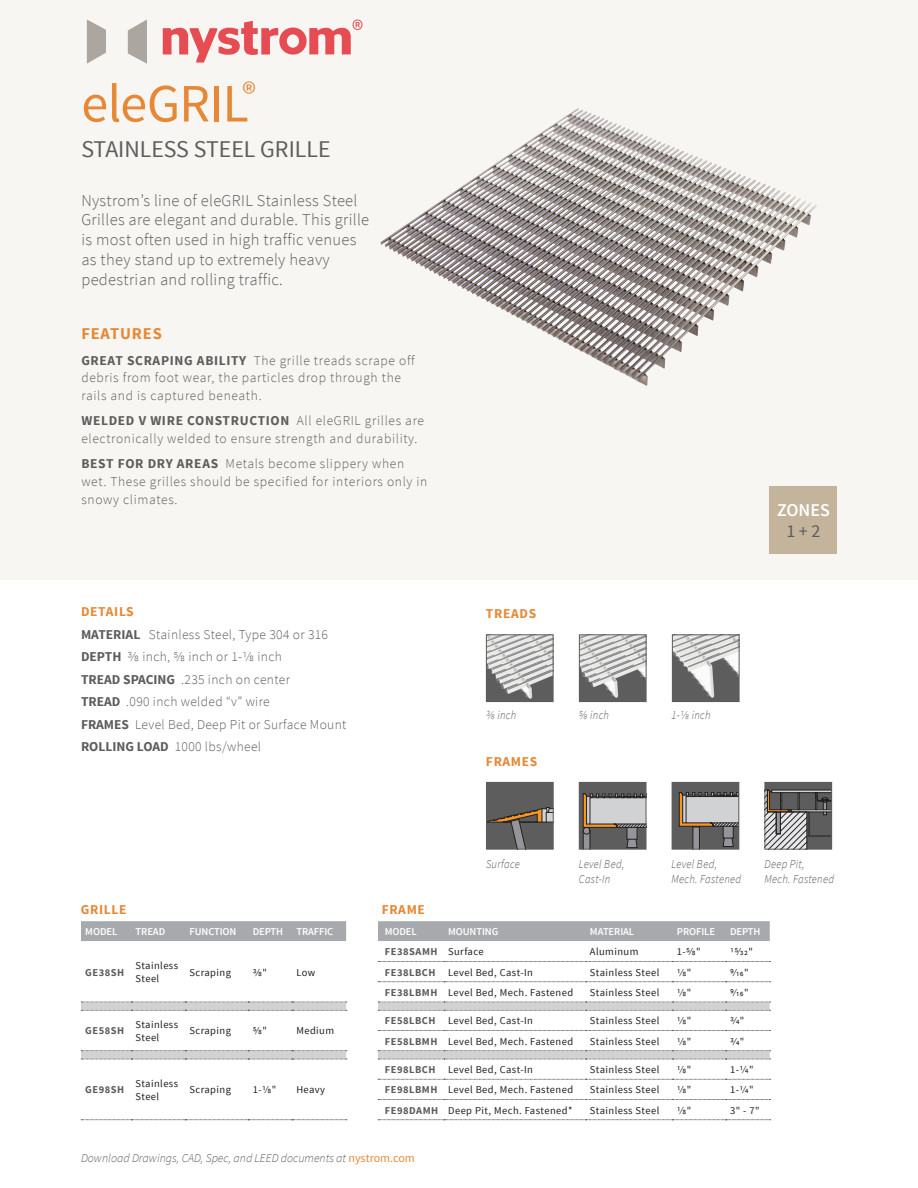
<style>
.page{position:relative;width:918px;height:1188px;background:#fff}
.page>*{position:absolute;margin:0;border:0;box-sizing:border-box;transform-origin:0 0}
.t1{font:54px "Source Sans Pro";letter-spacing:-.015em;color:#e68835}
.t2{font:24px "Source Sans Pro";color:#5d5d5d}
.t3{font:600 18px "Source Sans Pro";color:#fff}
.t4{font:18px "Source Sans Pro";color:#5d5d5d}
.t5{font:300 16.5px/19.8px "Source Sans Pro";letter-spacing:.02em;color:#5d5d5d}
.t6{font:700 16.5px "Source Sans Pro";letter-spacing:.05em;color:#e68835}
.t7{font:300 13.5px/18px "Source Sans Pro";letter-spacing:.05em;color:#5d5d5d}
.t8{font:300 13.5px/22.5px "Source Sans Pro";letter-spacing:.025em;color:#5d5d5d}
.t9{font:700 13.5px "Source Sans Pro";letter-spacing:.05em;color:#e68835}
.t10{font:italic 300 12px/14.4px "Source Sans Pro";letter-spacing:.025em;color:#57585a;scale:.9 1}
.t11{font:italic 300 12px "Source Sans Pro";color:#5d5d5d}
.t12{font:10.5px/12.6px "Source Sans Pro";letter-spacing:.04em;color:#231f20}
.t13{font:600 10.5px "Source Sans Pro";letter-spacing:-.01em;color:#fff}
.t14{font:700 10.5px "Source Sans Pro";letter-spacing:.05em;color:#5d5d5d}
.s1{font-weight:700}
.s2{font-weight:700;color:#e68835}
.s3{font-weight:400;color:#231f20}
.s4{font-weight:700;color:#5d5d5d}
.s5{font-weight:400;font-style:normal;color:#e68835}
</style>
<div class="page">
<div style="left:0;top:0;width:918px;height:580px;background:#f7f6f3"></div>
<img style="left:380px;top:108px;width:308px;height:278px">
<div style="left:486px;top:635px;width:67px;height:67px;background:#5d5d5d"></div>
<img style="left:488px;top:636px;width:64px;height:62px">
<div style="left:486px;top:634px;width:68px;height:68px;border:1px solid #5d5d5d"></div>
<div style="left:579px;top:635px;width:67px;height:67px;background:#5d5d5d"></div>
<img style="left:581px;top:636px;width:63px;height:62px">
<div style="left:579px;top:634px;width:67px;height:68px;border:1px solid #5d5d5d"></div>
<div style="left:672px;top:635px;width:67px;height:67px;background:#5d5d5d"></div>
<img style="left:674px;top:636px;width:64px;height:62px">
<div style="left:672px;top:634px;width:68px;height:68px;border:1px solid #5d5d5d"></div>
<div style="left:486px;top:782px;width:67px;height:67px;background:#5d5d5d"></div>
<svg style="left:488px;top:807px;width:64px;height:41px"></svg>
<div style="left:486px;top:782px;width:68px;height:68px;border:1px solid #5d5d5d"></div>
<div style="left:579px;top:782px;width:67px;height:67px;background:#5d5d5d"></div>
<svg style="left:583px;top:793px;width:61px;height:55px"></svg>
<div style="left:579px;top:782px;width:67px;height:68px;border:1px solid #5d5d5d"></div>
<div style="left:672px;top:782px;width:67px;height:67px;background:#5d5d5d"></div>
<svg style="left:679px;top:792px;width:61px;height:57px"></svg>
<div style="left:672px;top:782px;width:67px;height:68px;border:1px solid #5d5d5d"></div>
<div style="left:765px;top:782px;width:67px;height:67px;background:linear-gradient(to right,#5d5d5d,#5d5d5d)"></div>
<svg style="left:767px;top:790px;width:63px;height:58px;background:#7b7979"></svg>
<div style="left:765px;top:782px;width:67px;height:68px;border:1px solid #5d5d5d"></div>
<div style="left:81px;top:921px;width:265px;height:20px;background:#a8a9ad"></div>
<svg style="left:81px;top:1001px;width:265px;height:1px"></svg>
<svg style="left:81px;top:1119px;width:266px;height:1px"></svg>
<svg style="left:81px;top:1002px;width:266px;height:58px"></svg>
<div style="left:378px;top:921px;width:392px;height:20px;background:#a8a9ad"></div>
<svg style="left:378px;top:982px;width:392px;height:97px"></svg>
<svg style="left:378px;top:961px;width:393px;height:1px"></svg>
<svg style="left:378px;top:1099px;width:393px;height:1px"></svg>
<svg style="left:378px;top:981px;width:393px;height:1px"></svg>
<svg style="left:378px;top:1079px;width:393px;height:1px"></svg>
<svg style="left:378px;top:1002px;width:393px;height:58px"></svg>
<svg style="left:378px;top:1119px;width:393px;height:1px"></svg>
<div style="left:770px;top:486px;width:67px;height:67px;background:#c3b49b"></div>
<svg style="left:87px;top:19px;width:19px;height:45px"></svg>
<svg style="left:128px;top:19px;width:19px;height:45px"></svg>
<svg style="left:163px;top:20px;width:200px;height:43px"></svg>
<h1 class="t1" style="left:81px;top:70px;width:176px">eleGRIL<sup>®</sup></h1>
<h2 class="t2" style="left:81px;top:134px;width:251px">STAINLESS STEEL GRILLE</h2>
<h3 class="t5" style="left:81px;top:190px;width:289px">Nystrom’s line of eleGRIL Stainless Steel Grilles are elegant and durable. This grille is most often used in high traffic venues as they stand up to extremely heavy pedestrian and rolling traffic.</h3>
<h3 class="t6" style="left:81px;top:323px;width:82px">FEATURES</h3>
<p class="t7" style="left:81px;top:351px;width:335px"><span class="s1">GREAT SCRAPING ABILITY</span> The grille treads scrape off debris from foot wear, the particles drop through the rails and is captured beneath.</p>
<p class="t7" style="left:81px;top:412px;width:344px"><span class="s1">WELDED V WIRE CONSTRUCTION</span> All eleGRIL grilles are electronically welded to ensure strength and durability.</p>
<p class="t7" style="left:81px;top:455px;width:348px"><span class="s1">BEST FOR DRY AREAS</span> Metals become slippery when wet. These grilles should be specified for interiors only in snowy climates.</p>
<p class="t8" style="left:81px;top:601px;width:267px"><span class="s2">DETAILS<br></span><span class="s1">MATERIAL</span> Stainless Steel, Type 304 or 316<br><span class="s1">DEPTH</span> 3/8 inch, 5/8 inch or 1-1/8 inch<br><span class="s1">TREAD SPACING</span> .235 inch on center<br><span class="s1">TREAD</span> .090 inch welded “v” wire<br><span class="s1">FRAMES</span> Level Bed, Deep Pit or Surface Mount<br><span class="s1">ROLLING LOAD</span> 1000 lbs/wheel</p>
<p class="t9" style="left:81px;top:901px;width:47px">GRILLE</p>
<p class="t9" style="left:382px;top:901px;width:45px">FRAME</p>
<p class="t9" style="left:486px;top:604px;width:52px">TREADS</p>
<p class="t10" style="left:486px;top:708px;width:35px">3/8 inch</p>
<p class="t10" style="left:579px;top:708px;width:35px">5/8 inch</p>
<p class="t10" style="left:672px;top:708px;width:45px">1-1/8 inch</p>
<p class="t9" style="left:486px;top:753px;width:53px">FRAMES</p>
<h3 class="t3" style="left:777px;top:498px;width:54px">ZONES</h3>
<h3 class="t4" style="left:786px;top:520px;width:36px">1 + 2</h3>
<p class="t10" style="left:486px;top:857px;width:39px">Surface</p>
<p class="t10" style="left:579px;top:857px;width:52px">Level Bed,<br>Cast-In</p>
<p class="t10" style="left:672px;top:857px;width:79px">Level Bed,<br>Mech. Fastened</p>
<p class="t10" style="left:765px;top:857px;width:79px">Deep Pit,<br>Mech. Fastened</p>
<p class="t13" style="left:85px;top:925px;width:33px">MODEL</p>
<p class="t13" style="left:136px;top:925px;width:31px">TREAD</p>
<p class="t13" style="left:190px;top:925px;width:48px">FUNCTION</p>
<p class="t13" style="left:253px;top:925px;width:32px">DEPTH</p>
<p class="t13" style="left:296px;top:925px;width:38px">TRAFFIC</p>
<p class="t14" style="left:85px;top:965px;width:40px">GE38SH</p>
<p class="t12" style="left:136px;top:960px;width:44px">Stainless<br>Steel</p>
<p class="t12" style="left:190px;top:966px;width:43px">Scraping</p>
<p class="t12" style="left:253px;top:966px;width:16px">3/8"</p>
<p class="t12" style="left:296px;top:966px;width:20px">Low</p>
<p class="t14" style="left:85px;top:1024px;width:40px">GE58SH</p>
<p class="t12" style="left:136px;top:1019px;width:44px">Stainless<br>Steel</p>
<p class="t12" style="left:190px;top:1025px;width:43px">Scraping</p>
<p class="t12" style="left:253px;top:1025px;width:16px">5/8"</p>
<p class="t12" style="left:296px;top:1025px;width:39px">Medium</p>
<p class="t14" style="left:85px;top:1083px;width:40px">GE98SH</p>
<p class="t12" style="left:136px;top:1077px;width:44px">Stainless<br>Steel</p>
<p class="t12" style="left:190px;top:1084px;width:43px">Scraping</p>
<p class="t12" style="left:253px;top:1084px;width:25px">1-1/8"</p>
<p class="t12" style="left:296px;top:1084px;width:30px">Heavy</p>
<p class="t13" style="left:385px;top:925px;width:33px">MODEL</p>
<p class="t13" style="left:448px;top:925px;width:52px">MOUNTING</p>
<p class="t13" style="left:590px;top:925px;width:46px">MATERIAL</p>
<p class="t13" style="left:677px;top:925px;width:40px">PROFILE</p>
<p class="t13" style="left:730px;top:925px;width:32px">DEPTH</p>
<p class="t14" style="left:385px;top:945px;width:100px">FE38SAMH <span class="s3">Surface</span></p>
<p class="t12" style="left:590px;top:946px;width:50px">Aluminum</p>
<p class="t12" style="left:677px;top:946px;width:25px">1-5/8"</p>
<p class="t12" style="left:730px;top:946px;width:24px">15/32"</p>
<p class="t12" style="left:385px;top:966px;width:150px"><span class="s4">FE38LBCH</span> Level Bed, Cast-In</p>
<p class="t12" style="left:590px;top:966px;width:71px">Stainless Steel</p>
<p class="t12" style="left:677px;top:966px;width:16px">1/8"</p>
<p class="t12" style="left:730px;top:966px;width:20px">9/16"</p>
<p class="t12" style="left:385px;top:986px;width:190px"><span class="s4">FE38LBMH</span> Level Bed, Mech. Fastened</p>
<p class="t12" style="left:590px;top:986px;width:71px">Stainless Steel</p>
<p class="t12" style="left:677px;top:986px;width:16px">1/8"</p>
<p class="t12" style="left:730px;top:986px;width:20px">9/16"</p>
<p class="t12" style="left:385px;top:1015px;width:150px"><span class="s4">FE58LBCH</span> Level Bed, Cast-In</p>
<p class="t12" style="left:590px;top:1015px;width:71px">Stainless Steel</p>
<p class="t12" style="left:677px;top:1015px;width:16px">1/8"</p>
<p class="t12" style="left:730px;top:1015px;width:16px">3/4"</p>
<p class="t12" style="left:385px;top:1035px;width:190px"><span class="s4">FE58LBMH</span> Level Bed, Mech. Fastened</p>
<p class="t12" style="left:590px;top:1035px;width:71px">Stainless Steel</p>
<p class="t12" style="left:677px;top:1035px;width:16px">1/8"</p>
<p class="t12" style="left:730px;top:1035px;width:16px">3/4"</p>
<p class="t12" style="left:385px;top:1063px;width:150px"><span class="s4">FE98LBCH</span> Level Bed, Cast-In</p>
<p class="t12" style="left:590px;top:1063px;width:71px">Stainless Steel</p>
<p class="t12" style="left:677px;top:1063px;width:16px">1/8"</p>
<p class="t12" style="left:730px;top:1063px;width:25px">1-1/4"</p>
<p class="t12" style="left:385px;top:1084px;width:190px"><span class="s4">FE98LBMH</span> Level Bed, Mech. Fastened</p>
<p class="t12" style="left:590px;top:1084px;width:71px">Stainless Steel</p>
<p class="t12" style="left:677px;top:1084px;width:16px">1/8"</p>
<p class="t12" style="left:730px;top:1084px;width:25px">1-1/4"</p>
<p class="t12" style="left:385px;top:1104px;width:189px"><span class="s4">FE98DAMH</span> Deep Pit, Mech. Fastened*</p>
<p class="t12" style="left:590px;top:1104px;width:71px">Stainless Steel</p>
<p class="t12" style="left:677px;top:1104px;width:16px">1/8"</p>
<p class="t12" style="left:730px;top:1104px;width:31px">3" - 7"</p>
<p class="t11" style="left:81px;top:1151px;width:335px">Download Drawings, CAD, Spec, and LEED documents at <span class="s5">nystrom.com</span></p>
</div>
